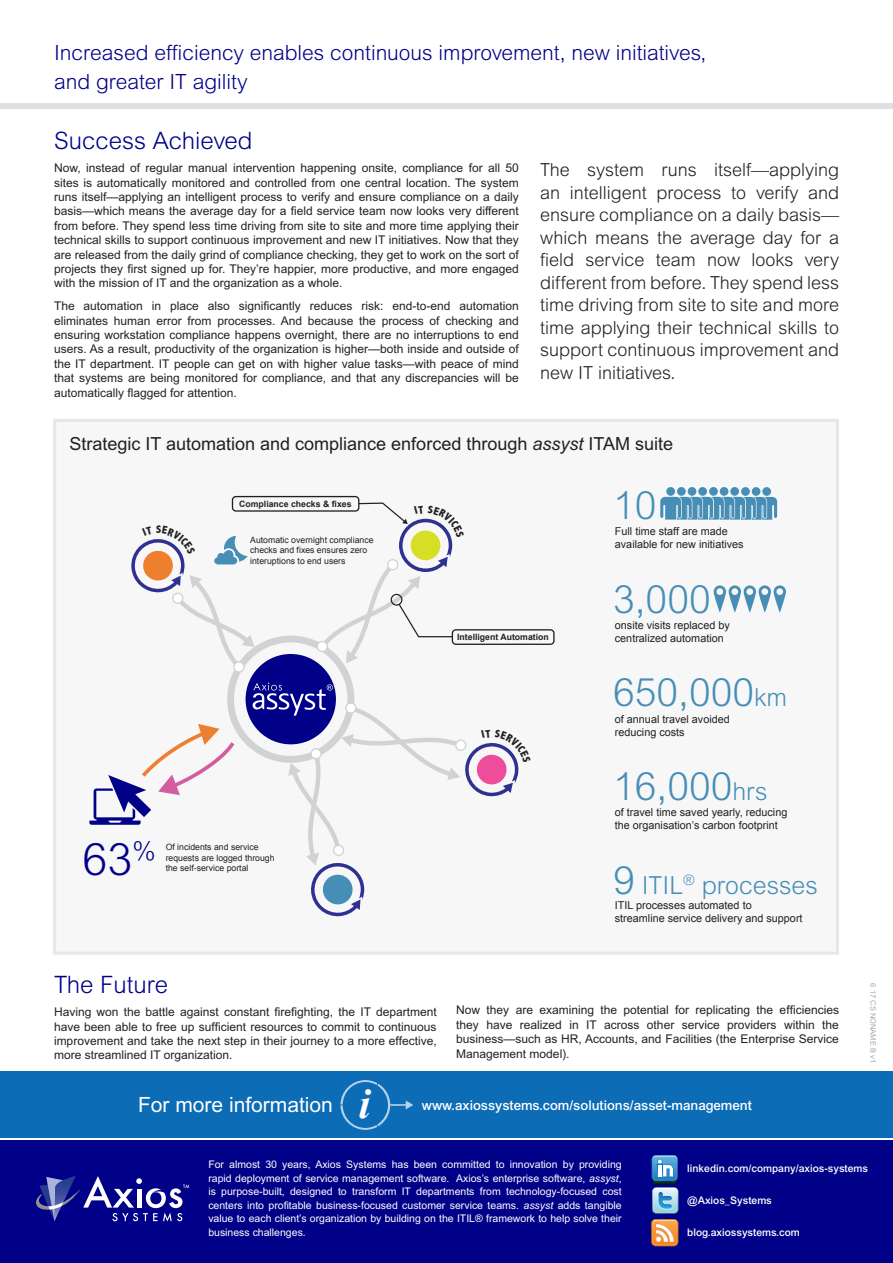
<style>
.page{position:relative;width:893px;height:1263px;background:#fff}
.page>*{position:absolute;margin:0;border:0;box-sizing:border-box;transform-origin:0 0}
.t1{font:300 44.85px "Arial MT Std";color:#008}
.t2{font:italic 700 42px "Times New Roman";color:#fff}
.t3{font:300 39px "Arial MT Std";color:#478eb7}
.t4{font:300 24.9px "Arial MT Std";color:#478eb7}
.Section_title{font:300 24px "Arial MT Std";color:#008}
.Paragraph_heading{font:300 21px/28.8px "Arial MT Std";color:#008}
.t5{font:21px "Arial MT Std";color:#fff}
.t6{font:300 18px/22.5px "Arial MT Std";color:#231f20;text-align:justify}
.t7{font:18px "Arial MT Std";color:#231f20}
.t8{font:500 13.5px "Arial MT Std";color:#fff}
.t9{font:12px/14.4px "Arial MT Std";color:#231f20;text-align:justify}
.t10{font:10.8px/13px "Arial";color:#231f20}
.t11{font:10.5px/13.5px "Arial MT Std";color:#fff;text-align:justify}
.t12{font:500 10.5px "Arial MT Std";color:#fff}
.t13{font:8.7px/10.5px "Arial";color:#231f20}
.t14{font:700 8.7px "Arial";color:#231f20}
.t15{font:7.5px "Arial MT Std";color:#a8a9ad}
.s1{font-style:italic}
.s2{font-size:24.9px}
.s3{font-size:39px}
</style>
<div class="page">
<div style="left:53px;top:419px;width:786px;height:536px;background:#f7f7f8;border:3px solid #e6e7e9"></div>
<div style="left:227px;top:635px;width:127px;height:128px;border:7px solid #d1d2d4;border-radius:50%"></div>
<div style="left:246px;top:654px;width:90px;height:90px;background:#008;border-radius:50%"></div>
<svg style="left:89px;top:724px;width:149px;height:101px"></svg>
<div style="left:452px;top:629px;width:103px;height:16px;border:1px solid #231f20;border-radius:3px"></div>
<div style="left:232px;top:496px;width:127px;height:16px;border:1px solid #231f20;border-radius:3px"></div>
<svg style="left:660px;top:487px;width:117px;height:33px;background:#75a9c7"></svg>
<svg style="left:714px;top:585px;width:72px;height:28px"></svg>
<div style="left:0;top:103px;width:893px;height:5px;background:#dde0e2"></div>
<div style="left:0;top:1141px;width:893px;height:122px;background:#008"></div>
<svg style="left:36px;top:1176px;width:153px;height:45px"></svg>
<svg style="left:651px;top:1219px;width:27px;height:27px"></svg>
<svg style="left:652px;top:1155px;width:26px;height:58px;background:#72a6cc"></svg>
<div style="left:0;top:1071px;width:893px;height:67px;background:#0d6cb6"></div>
<svg style="left:340px;top:1080px;width:73px;height:50px"></svg>
<svg style="left:316px;top:502px;width:148px;height:161px"></svg>
<svg style="left:253px;top:683px;width:266px;height:234px"></svg>
<svg style="left:131px;top:535px;width:124px;height:138px"></svg>
<p class="Paragraph_heading" style="left:54px;top:38px;width:654px">Increased efficiency enables continuous improvement, new initiatives, and greater IT agility</p>
<p class="Section_title" style="left:54px;top:127px;width:200px">Success Achieved</p>
<p class="t9" style="left:54px;top:161px;width:466px">Now, instead of regular manual intervention happening onsite, compliance for all 50 sites is automatically monitored and controlled from one central location. The system runs itself—applying an intelligent process to verify and ensure compliance on a daily basis—which means the average day for a field service team now looks very different from before. They spend less time driving from site to site and more time applying their technical skills to support continuous improvement and new IT initiatives. Now that they are released from the daily grind of compliance checking, they get to work on the sort of projects they first signed up for. They’re happier, more productive, and more engaged with the mission of IT and the organization as a whole.</p>
<p class="t9" style="left:54px;top:299px;width:466px">The automation in place also significantly reduces risk: end-to-end automation eliminates human error from processes. And because the process of checking and ensuring workstation compliance happens overnight, there are no interruptions to end users. As a result, productivity of the organization is higher—both inside and outside of the IT department. IT people can get on with higher value tasks—with peace of mind that systems are being monitored for compliance, and that any discrepancies will be automatically flagged for attention.</p>
<p class="t6" style="left:540px;top:158px;width:301px">The system runs itself—applying an intelligent process to verify and ensure compliance on a daily basis— which means the average day for a field service team now looks very different from before. They spend less time driving from site to site and more time applying their technical skills to support continuous improvement and new IT initiatives.</p>
<p class="t7" style="left:69px;top:433px;width:605px">Strategic IT automation and compliance enforced through <span class="s1">assyst</span> ITAM suite</p>
<p class="t14" style="left:239px;top:498px;width:114px">Compliance checks &amp; fixes</p>
<p class="t3" style="left:613px;top:483px;width:45px">10</p>
<p class="t13" style="left:250px;top:534px;width:125px">Automatic overnight compliance checks and fixes ensures zero interuptions to end users</p>
<p class="t10" style="left:615px;top:524px;width:130px">Full time staff are made available for new initiatives</p>
<p class="t1" style="left:83px;top:834px;width:75px">63<sup>%</sup></p>
<p class="t13" style="left:166px;top:842px;width:110px">Of incidents and service requests are logged through the self-service portal</p>
<p class="t14" style="left:457px;top:631px;width:93px">Intelligent Automation</p>
<p class="t3" style="left:613px;top:577px;width:99px">3,000</p>
<p class="t10" style="left:615px;top:618px;width:116px">onsite visits replaced by centralized automation</p>
<p class="t3" style="left:613px;top:671px;width:176px">650,000<span class="s2">km</span></p>
<p class="t10" style="left:615px;top:712px;width:116px">of annual travel avoided reducing costs</p>
<p class="t3" style="left:613px;top:764px;width:156px">16,000<span class="s2">hrs</span></p>
<p class="t10" style="left:615px;top:805px;width:174px">of travel time saved yearly, reducing the organisation’s carbon footprint</p>
<p class="t4" style="left:613px;top:871px;width:206px"><span class="s3">9</span> ITIL<sup>®</sup> processes</p>
<p class="t10" style="left:615px;top:899px;width:189px">ITIL processes automated to streamline service delivery and support</p>
<p class="Section_title" style="left:54px;top:971px;width:116px">The Future</p>
<p class="t9" style="left:54px;top:1005px;width:384px">Having won the battle against constant firefighting, the IT department have been able to free up sufficient resources to commit to continuous improvement and take the next step in their journey to a more effective, more streamlined IT organization.</p>
<p class="t9" style="left:456px;top:1003px;width:384px">Now they are examining the potential for replicating the efficiencies they have realized in IT across other service providers within the business—such as HR, Accounts, and Facilities (the Enterprise Service Management model).</p>
<p class="t2" style="left:359px;top:1074px;width:13px">i</p>
<p class="t5" style="left:138px;top:1092px;width:196px">For more information</p>
<p class="t8" style="left:422px;top:1097px;width:331px">www.axiossystems.com/solutions/asset-management</p>
<p class="t15" style="left:877px;top:983px;width:81px;rotate:90deg">6 17 CS NONAME B v1</p>
<p class="t11" style="left:208px;top:1158px;width:415px">For almost 30 years, Axios Systems has been committed to innovation by providing rapid deployment of service management software. Axios’s enterprise software, <span class="s1">assyst</span>, is purpose-built, designed to transform IT departments from technology-focused cost centers into profitable business-focused customer service teams. <span class="s1">assyst</span> adds tangible value to each client’s organization by building on the ITIL® framework to help solve their business challenges.</p>
<p class="t12" style="left:687px;top:1162px;width:182px">linkedin.com/company/axios-systems</p>
<p class="t12" style="left:687px;top:1194px;width:86px">@Axios_Systems</p>
<p class="t12" style="left:687px;top:1226px;width:114px">blog.axiossystems.com</p>
</div>
